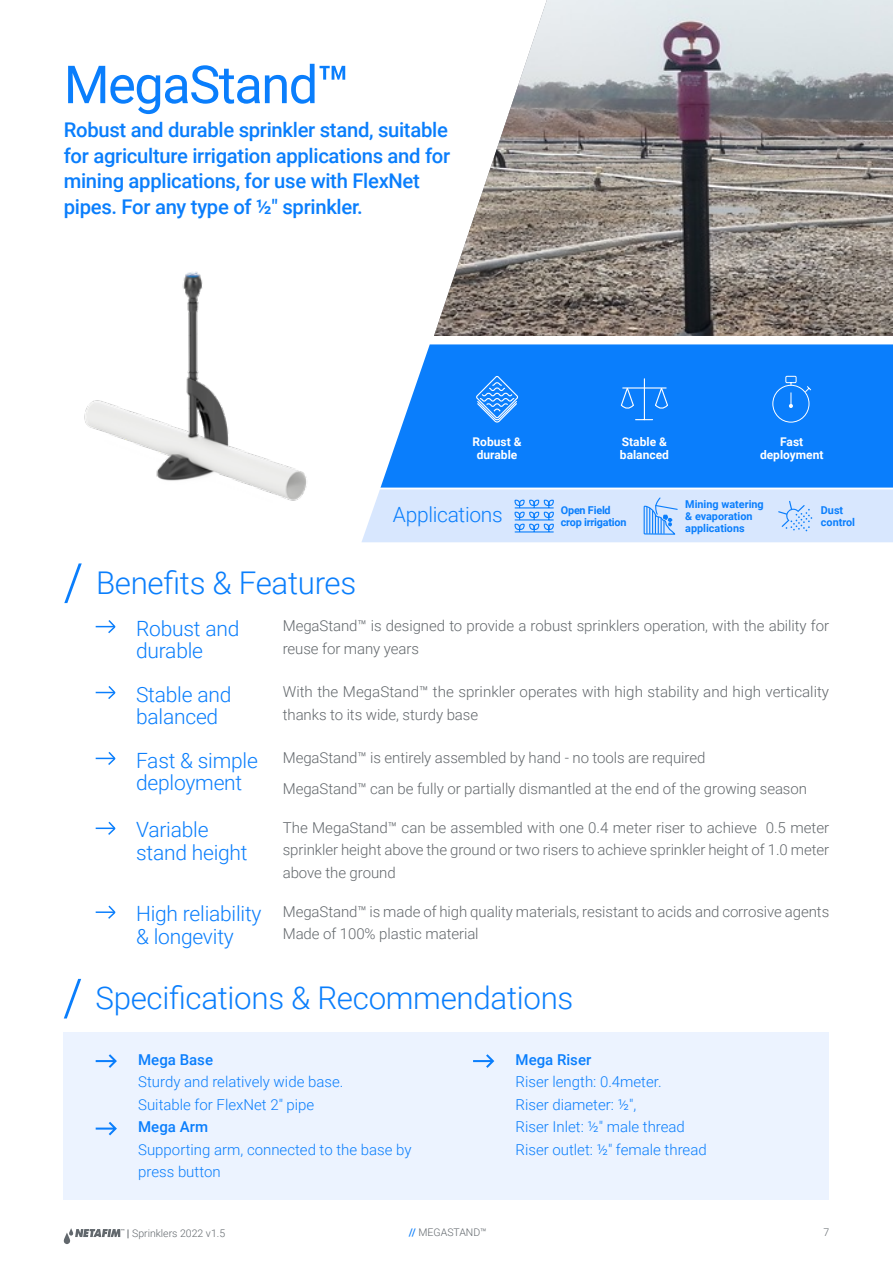
<style>
.page{position:relative;width:893px;height:1263px;background:#fff}
.page>*{position:absolute;margin:0;border:0;box-sizing:border-box;transform-origin:0 0}
.t1{font:52.5px "Roboto";letter-spacing:-.03em;color:#0a7efc}
.t2{font:300 31.35px "Roboto";letter-spacing:-.01em;color:#0a7efc}
.t3{font:300 21px/22.5px "Roboto";letter-spacing:-.01em;color:#0a7efc}
.t4{font:500 20.25px/25.5px "Roboto";letter-spacing:-.015em;color:#0a7efc}
.t5{font:300 15px/22.5px "Roboto";letter-spacing:-.005em;color:#63686c}
.t6{font:300 15px/22.5px "Roboto";color:#0a7efc}
.t7{font:500 15px "Roboto";color:#0a7efc}
.t8{font:700 12px/13.5px "Roboto";color:#fff;text-align:center}
.t9{font:500 12px "Roboto";color:#fff}
.t10{font:700 10.8px/12.1px "Roboto";color:#0a7efc}
.t11{font:700 10.8px "Roboto";letter-spacing:-.02em;color:#0a7efc}
.t12{font:300 10.5px "Roboto";color:#62686d}
.s1{font-weight:500}
.s2{font-weight:700}
.s3{font-weight:500;color:#0a7efc}
</style>
<div class="page">
<svg style="left:96px;top:620px;width:20px;height:14px"></svg>
<svg style="left:96px;top:686px;width:20px;height:13px"></svg>
<svg style="left:96px;top:752px;width:20px;height:13px"></svg>
<svg style="left:96px;top:821px;width:20px;height:14px"></svg>
<svg style="left:96px;top:905px;width:20px;height:14px"></svg>
<svg style="left:380px;top:344px;width:513px;height:144px;background:#1986fc"></svg>
<svg style="left:465px;top:375px;width:64px;height:63px;background:#238bfc"></svg>
<svg style="left:620px;top:378px;width:49px;height:52px;background:#1b87fc"></svg>
<hr style="left:623px;top:387px;width:43px;height:2px;background:#fff">
<svg style="left:766px;top:375px;width:52px;height:55px;background:#1986fc"></svg>
<img style="left:434px;top:0;width:459px;height:336px">
<div style="left:64px;top:1032px;width:765px;height:167px;background:#ecf3ff"></div>
<svg style="left:96px;top:1054px;width:21px;height:14px"></svg>
<svg style="left:96px;top:1122px;width:21px;height:13px"></svg>
<svg style="left:473px;top:1054px;width:21px;height:14px"></svg>
<svg style="left:64px;top:563px;width:18px;height:41px"></svg>
<svg style="left:63px;top:978px;width:18px;height:41px"></svg>
<img style="left:84px;top:272px;width:223px;height:229px">
<svg style="left:361px;top:489px;width:532px;height:53px;background:#d2e4fd"></svg>
<svg style="left:63px;top:1228px;width:62px;height:16px"></svg>
<h1 class="t1" style="left:64px;top:48px;width:287px">MegaStand<span class="s1">™</span></h1>
<h3 class="t4" style="left:64px;top:116px;width:388px">Robust and durable sprinkler stand, suitable for agriculture irrigation applications and for mining applications, for use with FlexNet pipes. For any type of ½" sprinkler.</h3>
<p class="t8" style="left:473px;top:434px;width:50px">Robust &amp; durable</p>
<p class="t8" style="left:620px;top:434px;width:51px;text-align:left">Stable &amp; balanced</p>
<p class="t8" style="left:760px;top:434px;width:65px">Fast deployment</p>
<p class="t9" style="left:474px;top:440px;width:48px">Resilient</p>
<p class="t9" style="left:625px;top:440px;width:39px">Robust</p>
<p class="t9" style="left:766px;top:440px;width:52px">Resistant</p>
<h2 class="t2" style="left:96px;top:561px;width:262px">Benefits &amp; Features</h2>
<p class="t11" style="left:561px;top:502px;width:51px">Open Field</p>
<h3 class="t3" style="left:393px;top:503px;width:111px">Applications</h3>
<p class="t11" style="left:561px;top:514px;width:67px">crop irrigation</p>
<p class="t10" style="left:685px;top:498px;width:80px">Mining watering &amp; evaporation applications</p>
<p class="t10" style="left:821px;top:503px;width:36px">Dust control</p>
<h3 class="t3" style="left:136px;top:616px;width:105px">Robust and durable</h3>
<p class="t5" style="left:283px;top:614px;width:548px">MegaStand™ is designed to provide a robust sprinklers operation, with the ability for reuse for many years</p>
<h3 class="t3" style="left:136px;top:682px;width:97px">Stable and balanced</h3>
<p class="t5" style="left:283px;top:680px;width:548px">With the MegaStand™ the sprinkler operates with high stability and high verticality thanks to its wide, sturdy base</p>
<h3 class="t3" style="left:136px;top:748px;width:123px">Fast &amp; simple deployment</h3>
<p class="t5" style="left:283px;top:742px;width:526px;line-height:31px">MegaStand™ is entirely assembled by hand - no tools are required<br>MegaStand™ can be fully or partially dismantled at the end of the growing season</p>
<h3 class="t3" style="left:136px;top:818px;width:113px">Variable stand height</h3>
<p class="t5" style="left:283px;top:816px;width:548px;text-align:justify">The MegaStand™ can be assembled with one 0.4 meter riser to achieve 0.5 meter sprinkler height above the ground or two risers to achieve sprinkler height of 1.0 meter above the ground</p>
<h3 class="t3" style="left:136px;top:902px;width:127px">High reliability &amp; longevity</h3>
<p class="t5" style="left:283px;top:900px;width:548px">MegaStand™ is made of high quality materials, resistant to acids and corrosive agents<br>Made of 100% plastic material</p>
<h2 class="t2" style="left:95px;top:976px;width:479px">Specifications &amp; Recommendations</h2>
<p class="t7" style="left:138px;top:1049px;width:76px">Mega Base</p>
<p class="t6" style="left:138px;top:1070px;width:207px">Sturdy and relatively wide base.<br>Suitable for FlexNet 2" pipe</p>
<p class="t7" style="left:138px;top:1116px;width:71px">Mega Arm</p>
<p class="t6" style="left:138px;top:1137px;width:275px">Supporting arm, connected to the base by press button</p>
<p class="t7" style="left:516px;top:1049px;width:77px">Mega Riser</p>
<p class="t6" style="left:516px;top:1070px;width:193px">Riser length: 0.4meter.<br>Riser diameter: ½",<br>Riser Inlet: ½" male thread<br>Riser outlet: ½" female thread</p>
<p class="t12" style="left:127px;top:1225px;width:100px"><span class="s2">|</span> Sprinklers 2022 v1.5</p>
<p class="t12" style="left:409px;top:1225px;width:79px"><span class="s3">//</span> MEGASTAND™</p>
<p class="t12" style="left:823px;top:1225px;width:7px">7</p>
</div>
